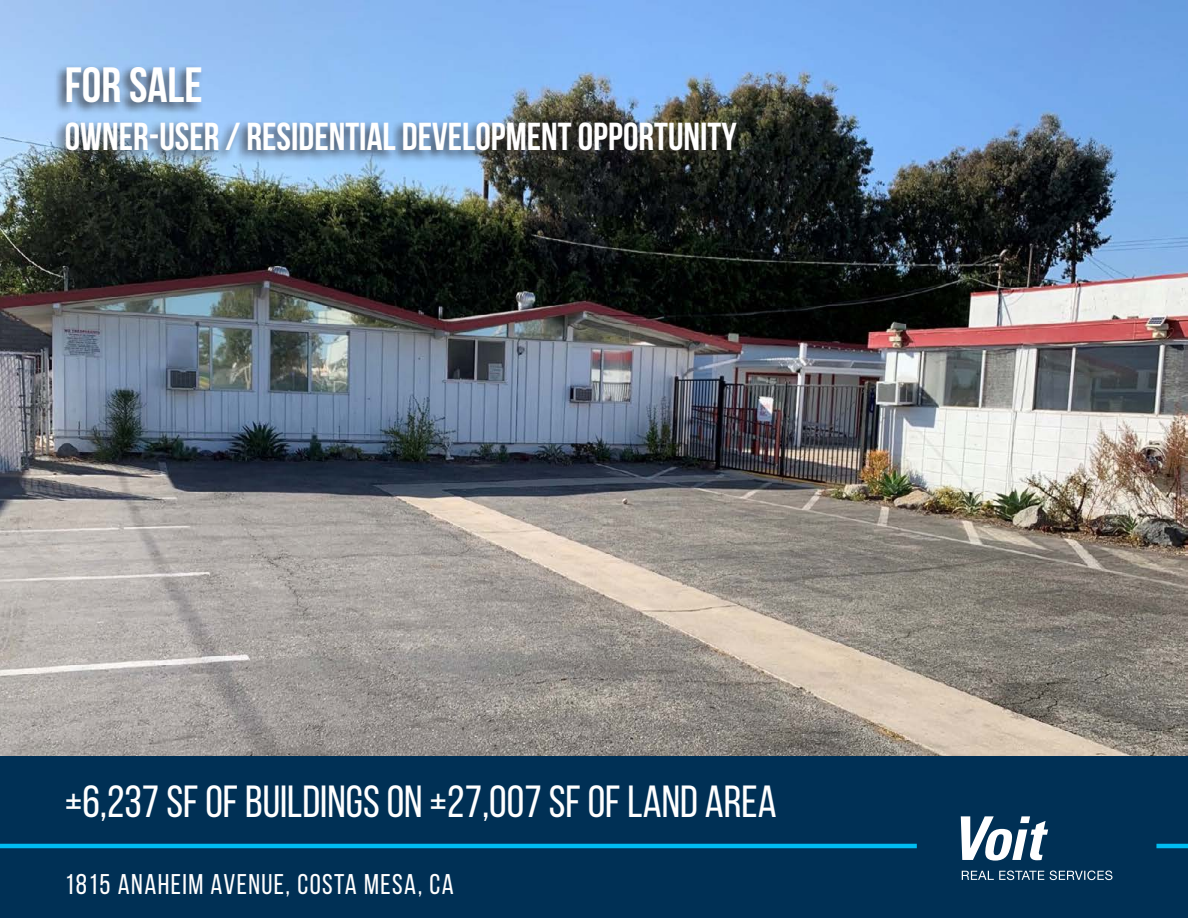
<style>
.page{position:relative;width:1188px;height:918px;background:#fff}
.page>*{position:absolute;margin:0;border:0;box-sizing:border-box;transform-origin:0 0}
.t1{font:700 49.5px "Bebas Neue";color:#fff}
.t2{font:45px "Bebas Neue";color:#fff}
.t3{font:700 39px "Bebas Neue";color:#fff}
.t4{font:28.5px "Bebas Neue";letter-spacing:.05em;color:#fff}
</style>
<div class="page">
<div style="left:0;top:756px;width:1188px;height:162px;background:#003055"></div>
<hr style="left:0;top:844px;width:917px;height:4px;background:#00bdf2">
<hr style="left:1156px;top:844px;width:32px;height:4px;background:#00bdf2">
<img style="left:0;top:0;width:1188px;height:756px">
<svg style="left:962px;top:871px;width:82px;height:9px"></svg>
<svg style="left:1050px;top:871px;width:63px;height:9px"></svg>
<svg style="left:961px;top:816px;width:87px;height:45px"></svg>
<div style="left:52px;top:63px;width:687px;height:100px;background:#231f20;opacity:.8"></div>
<p class="t1" style="left:65px;top:58px;width:139px">FOR SALE</p>
<p class="t3" style="left:65px;top:115px;width:674px">OWNER-USER / RESIDENTIAL DEVELOPMENT OPPORTUNITY</p>
<p class="t2" style="left:65px;top:777px;width:713px">±6,237 SF OF BUILDINGS ON ±27,007 SF OF LAND AREA</p>
<p class="t4" style="left:65px;top:868px;width:391px">1815 ANAHEIM AVENUE, COSTA MESA, CA</p>
</div>
